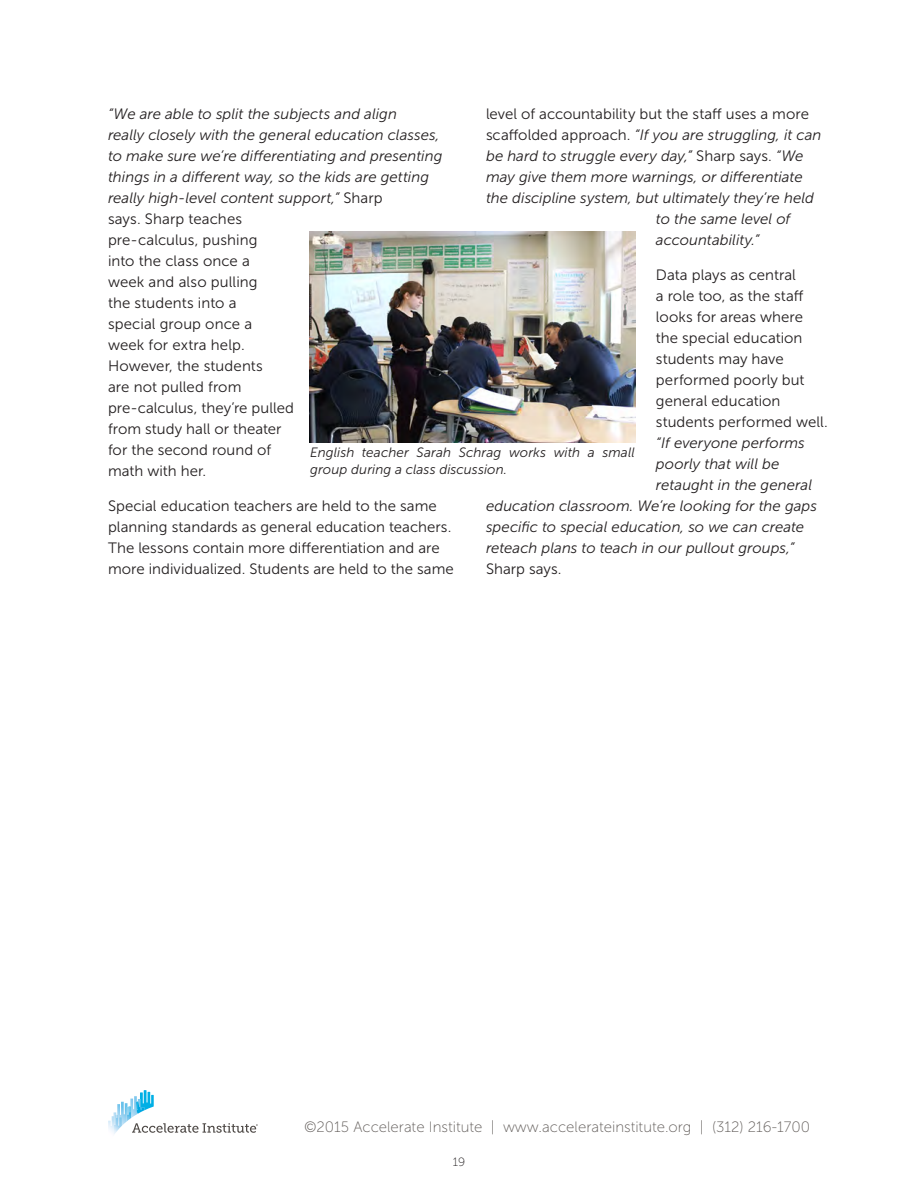
<style>
.page{position:relative;width:918px;height:1188px;background:#fff}
.page>*{position:absolute;margin:0;border:0;box-sizing:border-box;transform-origin:0 0}
.t1{font:15px/21px "Museo Sans 300";letter-spacing:.005em;color:#231f20}
.t2{font:italic 15px "Museo Sans 300";color:#231f20}
.t3{font:15px "Museo Sans 100";color:#615c59}
.t4{font:italic 13.5px/16.5px "Museo Sans 300";letter-spacing:.005em;color:#231f20}
.t5{font:12px "Museo Sans 100";color:#231f20}
.s1{font-style:italic}
.s2{font-style:normal}
</style>
<div class="page">
<svg style="left:108px;top:1090px;width:150px;height:44px"></svg>
<img style="left:310px;top:232px;width:326px;height:211px">
<p class="t1" style="left:108px;top:104px;width:336px"><span class="s1">“We are able to split the subjects and align<br>really closely with the general education classes, to make sure we’re differentiating and presenting things in a different way, so the kids are getting really high-level content support,”</span> Sharp<br>says. Sharp teaches<br>pre-calculus, pushing<br>into the class once a<br>week and also pulling<br>the students into a<br>special group once a<br>week for extra help.<br>However, the students<br>are not pulled from<br>pre-calculus, they’re pulled<br>from study hall or theater<br>for the second round of<br>math with her.</p>
<p class="t1" style="left:108px;top:495px;width:347px">Special education teachers are held to the same planning standards as general education teachers.<br>The lessons contain more differentiation and are more individualized. Students are held to the same</p>
<p class="t1" style="left:486px;top:104px;width:325px">level of accountability but the staff uses a more</p>
<p class="t2" style="left:486px;top:127px;width:337px"><span class="s2">scaffolded approach.</span> “If you are struggling, it can</p>
<p class="t2" style="left:486px;top:148px;width:319px">be hard to struggle every day,” <span class="s2">Sharp says.</span> “We</p>
<p class="t2" style="left:486px;top:169px;width:318px">may give them more warnings, or differentiate</p>
<p class="t2" style="left:486px;top:190px;width:330px">the discipline system, but ultimately they’re held</p>
<p class="t2" style="left:656px;top:211px;width:136px">to the same level of</p>
<p class="t2" style="left:656px;top:232px;width:105px">accountability.”</p>
<p class="t1" style="left:656px;top:264px;width:142px">Data plays as central</p>
<p class="t1" style="left:656px;top:285px;width:149px">a role too, as the staff</p>
<p class="t1" style="left:656px;top:306px;width:149px">looks for areas where</p>
<p class="t1" style="left:656px;top:327px;width:148px">the special education</p>
<p class="t1" style="left:656px;top:348px;width:129px">students may have</p>
<p class="t1" style="left:656px;top:369px;width:150px">performed poorly but</p>
<p class="t1" style="left:656px;top:390px;width:126px">general education</p>
<p class="t1" style="left:656px;top:411px;width:173px">students performed well.</p>
<p class="t2" style="left:656px;top:435px;width:150px">“If everyone performs</p>
<p class="t2" style="left:656px;top:456px;width:125px">poorly that will be</p>
<p class="t2" style="left:656px;top:477px;width:158px">retaught in the general</p>
<p class="t2" style="left:486px;top:498px;width:333px">education classroom. We’re looking for the gaps</p>
<p class="t2" style="left:486px;top:519px;width:320px">specific to special education, so we can create</p>
<p class="t2" style="left:486px;top:540px;width:310px">reteach plans to teach in our pullout groups,”</p>
<p class="t1" style="left:486px;top:558px;width:77px">Sharp says.</p>
<p class="t4" style="left:310px;top:445px;width:326px">English teacher Sarah Schrag works with a small group during a class discussion.</p>
<p class="t3" style="left:304px;top:1119px;width:507px">©2015 Accelerate Institute | www.accelerateinstitute.org | (312) 216-1700</p>
<p class="t5" style="left:453px;top:1156px;width:14px">19</p>
</div>
